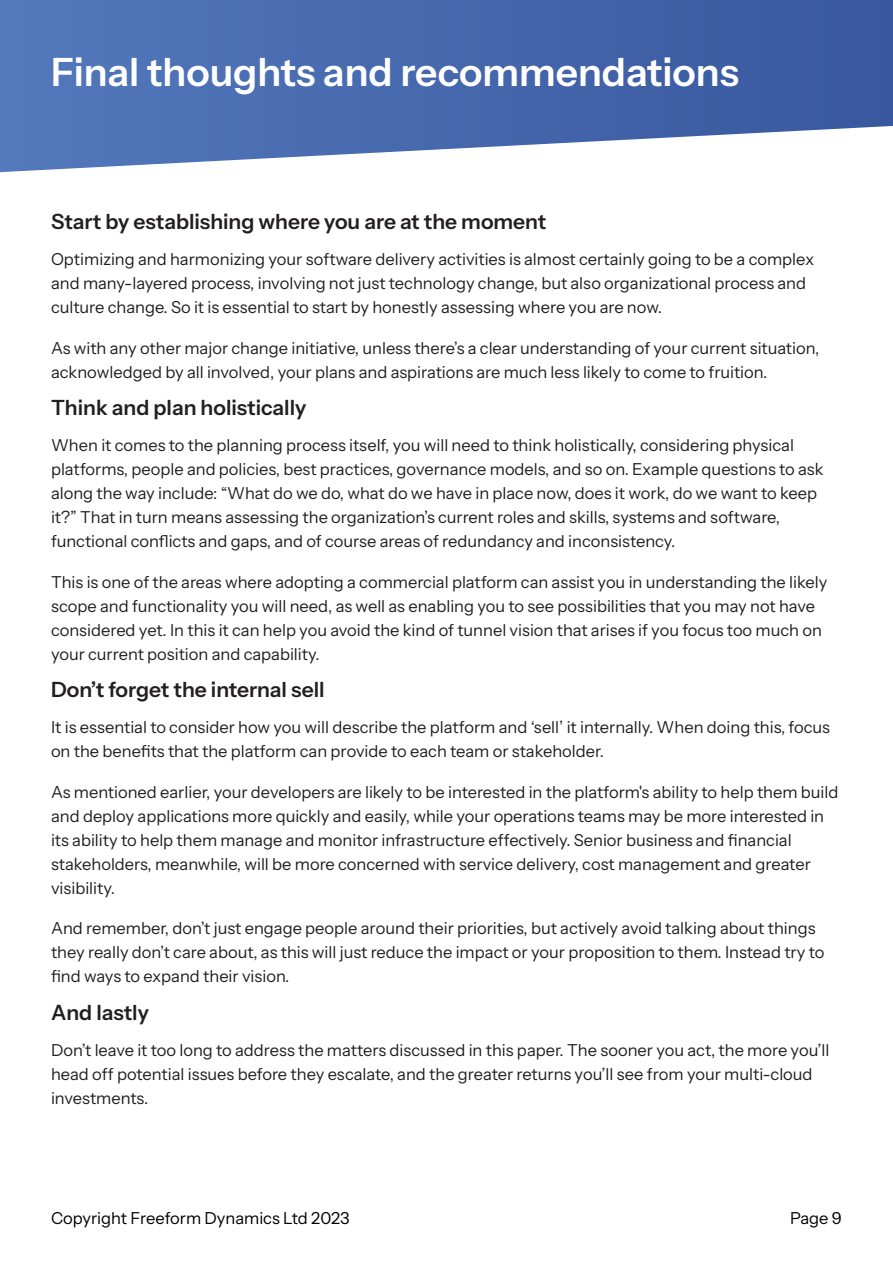
<style>
.page{position:relative;width:893px;height:1263px;background:#fff}
.page>*{position:absolute;margin:0;border:0;box-sizing:border-box;transform-origin:0 0}
.t1{font:600 39px "Instrument Sans";color:#fff}
.t2{font:600 21px "Instrument Sans";color:#231f20}
.t3{font:16.5px/24px "Instrument Sans";color:#231f20}
.t4{font:16.5px "Instrument Sans";color:#000}
</style>
<div class="page">
<svg style="left:0;top:0;width:893px;height:172px;background:#5e7cb8"></svg>
<h1 class="t1" style="left:51px;top:48px;width:689px">Final thoughts and recommendations</h1>
<p class="t2" style="left:51px;top:209px;width:497px">Start by establishing where you are at the moment</p>
<p class="t3" style="left:51px;top:247px;width:764px">Optimizing and harmonizing your software delivery activities is almost certainly going to be a complex and many-layered process, involving not just technology change, but also organizational process and culture change. So it is essential to start by honestly assessing where you are now.</p>
<p class="t3" style="left:51px;top:336px;width:770px">As with any other major change initiative, unless there’s a clear understanding of your current situation, acknowledged by all involved, your plans and aspirations are much less likely to come to fruition.</p>
<p class="t2" style="left:51px;top:395px;width:257px">Think and plan holistically</p>
<p class="t3" style="left:51px;top:433px;width:774px">When it comes to the planning process itself, you will need to think holistically, considering physical platforms, people and policies, best practices, governance models, and so on. Example questions to ask along the way include: “What do we do, what do we have in place now, does it work, do we want to keep it?” That in turn means assessing the organization’s current roles and skills, systems and software, functional conflicts and gaps, and of course areas of redundancy and inconsistency.</p>
<p class="t3" style="left:51px;top:570px;width:778px">This is one of the areas where adopting a commercial platform can assist you in understanding the likely scope and functionality you will need, as well as enabling you to see possibilities that you may not have considered yet. In this it can help you avoid the kind of tunnel vision that arises if you focus too much on your current position and capability.</p>
<p class="t2" style="left:51px;top:677px;width:275px">Don’t forget the internal sell</p>
<p class="t3" style="left:51px;top:715px;width:780px">It is essential to consider how you will describe the platform and ‘sell’ it internally. When doing this, focus on the benefits that the platform can provide to each team or stakeholder.</p>
<p class="t3" style="left:51px;top:780px;width:789px">As mentioned earlier, your developers are likely to be interested in the platform's ability to help them build and deploy applications more quickly and easily, while your operations teams may be more interested in its ability to help them manage and monitor infrastructure effectively. Senior business and financial stakeholders, meanwhile, will be more concerned with service delivery, cost management and greater visibility.</p>
<p class="t3" style="left:51px;top:916px;width:775px">And remember, don’t just engage people around their priorities, but actively avoid talking about things they really don’t care about, as this will just reduce the impact or your proposition to them. Instead try to find ways to expand their vision.</p>
<p class="t2" style="left:51px;top:999px;width:99px">And lastly</p>
<p class="t3" style="left:51px;top:1038px;width:780px">Don’t leave it too long to address the matters discussed in this paper. The sooner you act, the more you’ll head off potential issues before they escalate, and the greater returns you’ll see from your multi-cloud investments.</p>
<p class="t4" style="left:51px;top:1208px;width:300px">Copyright Freeform Dynamics Ltd 2023</p>
<p class="t4" style="left:790px;top:1208px;width:53px">Page 9</p>
</div>
